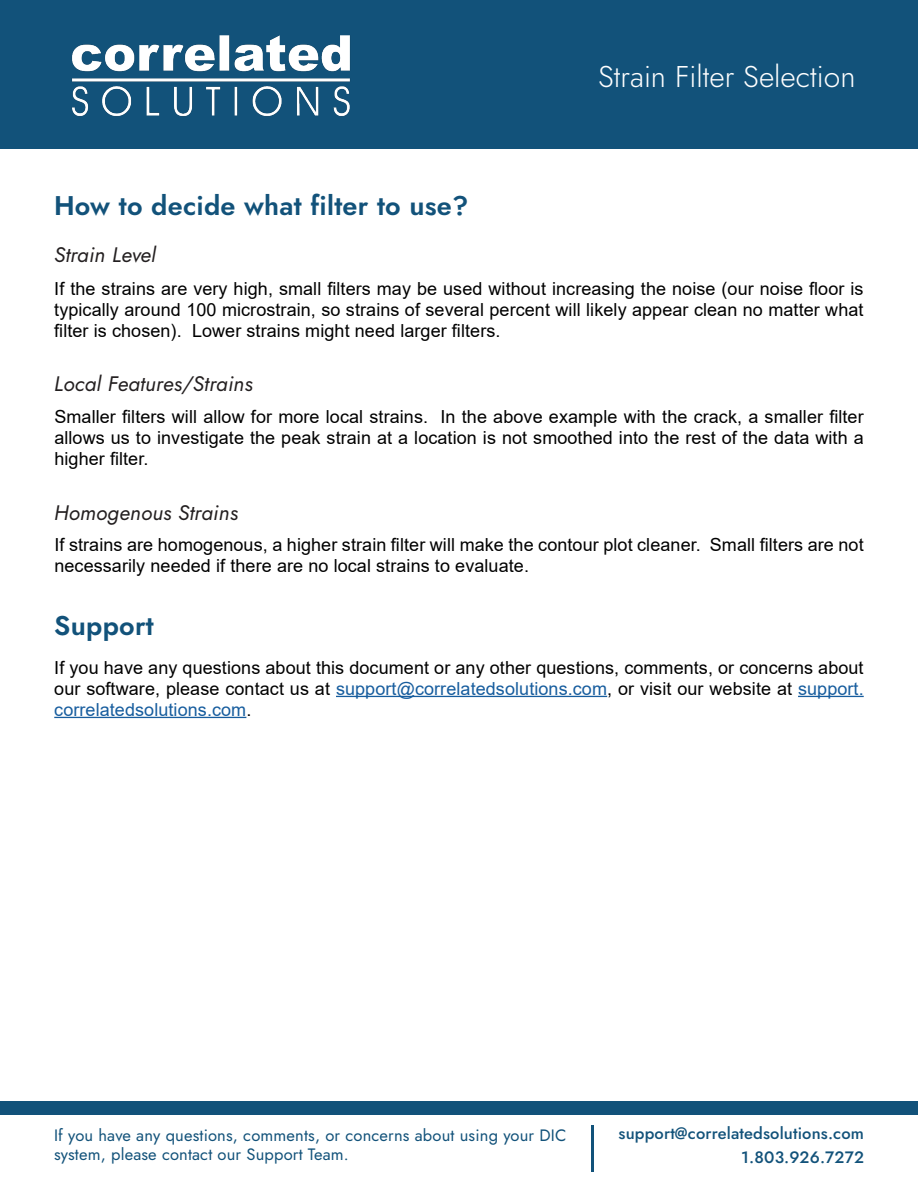
<style>
.page{position:relative;width:918px;height:1188px;background:#fff}
.page>*{position:absolute;margin:0;border:0;box-sizing:border-box;transform-origin:0 0}
.t1{font:300 30px "Jost";color:#fff}
.t2{font:27px "Jost Semi";letter-spacing:.01em;color:#12527a}
.t3{font:italic 21px "Jost";letter-spacing:.01em;color:#231f20}
.t4{font:18px/21px "Arial";letter-spacing:.005em;color:#000;text-align:justify}
.t5{font:16.5px/19.5px "Jost";letter-spacing:.01em;color:#12527a}
.t6{font:500 16.5px/24px "Jost";letter-spacing:.01em;color:#12527a;text-align:right}
.s1{color:#175d9e}
</style>
<div class="page">
<div style="left:0;top:0;width:918px;height:148px;background:#12527a"></div>
<img style="left:72px;top:35px;width:278px;height:82px">
<div style="left:0;top:1102px;width:918px;height:13px;background:#12527a"></div>
<hr style="left:591px;top:1125px;width:3px;height:46px;background:#12527a">
<hr style="left:336px;top:696px;width:271px;height:1px;background:#175d9e">
<hr style="left:798px;top:696px;width:66px;height:1px;background:#175d9e">
<hr style="left:54px;top:717px;width:192px;height:1px;background:#175d9e">
<p class="t2" style="left:54px;top:187px;width:416px">How to decide what filter to use?</p>
<p class="t3" style="left:54px;top:240px;width:103px">Strain Level</p>
<h1 class="t1" style="left:598px;top:56px;width:259px">Strain Filter Selection</h1>
<p class="t4" style="left:54px;top:278px;width:811px">If the strains are very high, small filters may be used without increasing the noise (our noise floor is typically around 100 microstrain, so strains of several percent will likely appear clean no matter what filter is chosen). Lower strains might need larger filters.</p>
<p class="t3" style="left:54px;top:370px;width:200px">Local Features/Strains</p>
<p class="t4" style="left:54px;top:406px;width:811px">Smaller filters will allow for more local strains. In the above example with the crack, a smaller filter allows us to investigate the peak strain at a location is not smoothed into the rest of the data with a higher filter.</p>
<p class="t3" style="left:54px;top:498px;width:185px">Homogenous Strains</p>
<p class="t4" style="left:54px;top:534px;width:811px">If strains are homogenous, a higher strain filter will make the contour plot cleaner. Small filters are not necessarily needed if there are no local strains to evaluate.</p>
<p class="t2" style="left:54px;top:607px;width:101px">Support</p>
<p class="t4" style="left:54px;top:657px;width:811px">If you have any questions about this document or any other questions, comments, or concerns about our software, please contact us at <span class="s1">support@correlatedsolutions.com</span>, or visit our website at <span class="s1">support. correlatedsolutions.com</span>.</p>
<p class="t5" style="left:54px;top:1125px;width:514px">If you have any questions, comments, or concerns about using your DIC system, please contact our Support Team.</p>
<p class="t6" style="left:619px;top:1121px;width:247px">support@correlatedsolutions.com<br>1.803.926.7272</p>
</div>
